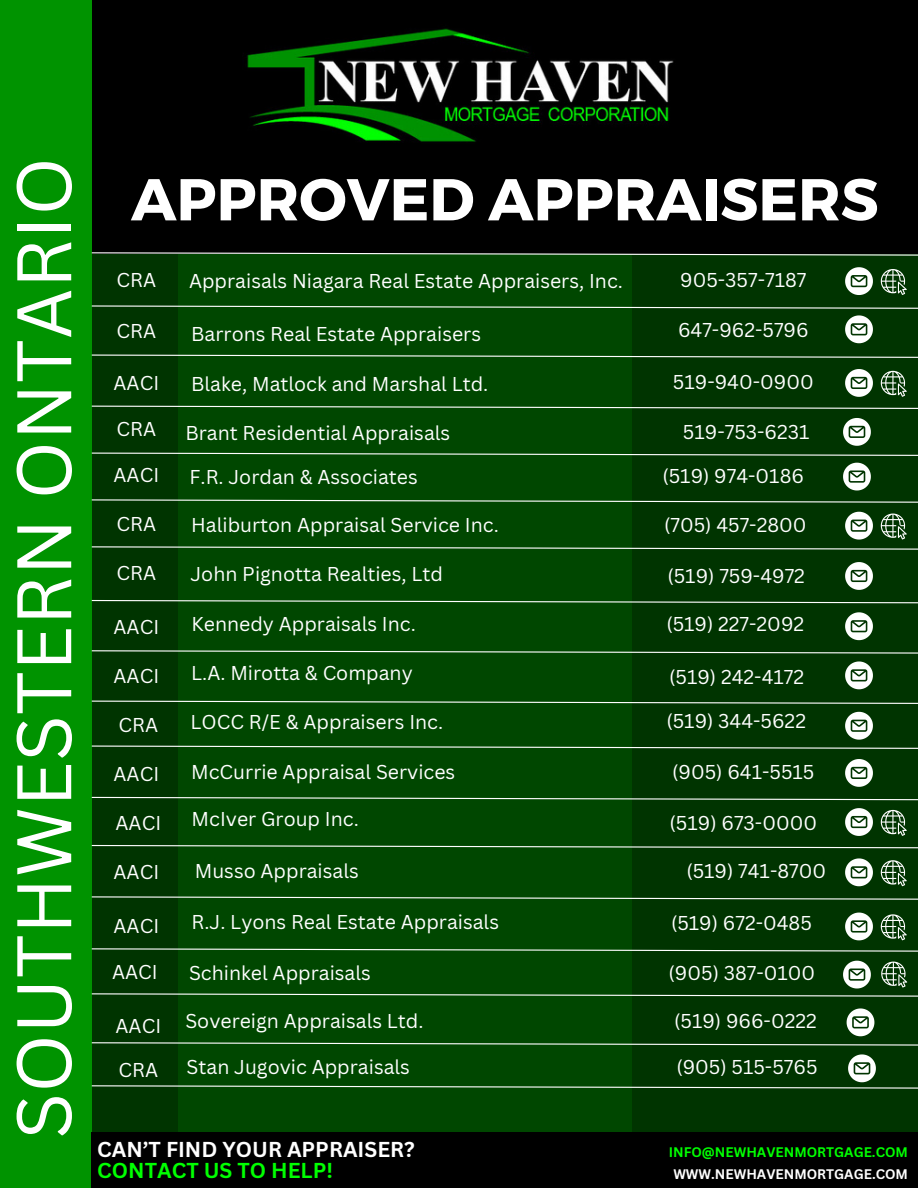
<style>
.page{position:relative;width:918px;height:1188px;background:#000}
.page>*{position:absolute;margin:0;border:0;box-sizing:border-box;transform-origin:0 0}
.t1{font:75.45px "Canva Sans";color:#fff}
.t2{font:700 58.95px "Montserrat";color:#fff}
.t3{font:700 21px/21.3px "Canva Sans";color:#fff}
.t4{font:19.5px "Canva Sans";color:#fff}
.t5{font:700 13.5px "Canva Sans";color:#00ff01}
.t6{font:700 13.5px "Canva Sans";color:#fff}
.s1{color:#00ff01}
</style>
<div class="page">
<img style="left:247px;top:28px;width:427px;height:114px">
<div style="left:0;top:0;width:92px;height:1188px;background:#009300"></div>
<div style="left:92px;top:254px;width:826px;height:933px;background:#003400"></div>
<div style="left:179px;top:254px;width:453px;height:878px;background:#004700"></div>
<svg style="left:91px;top:305px;width:827px;height:4px"></svg>
<svg style="left:91px;top:354px;width:827px;height:4px"></svg>
<svg style="left:91px;top:405px;width:827px;height:5px"></svg>
<svg style="left:91px;top:452px;width:827px;height:4px"></svg>
<svg style="left:845px;top:267px;width:28px;height:28px"></svg>
<svg style="left:881px;top:269px;width:26px;height:26px"></svg>
<div style="left:92px;top:1133px;width:826px;height:55px;background:#000"></div>
<svg style="left:91px;top:499px;width:827px;height:4px"></svg>
<svg style="left:845px;top:315px;width:28px;height:28px"></svg>
<svg style="left:845px;top:369px;width:28px;height:28px"></svg>
<svg style="left:881px;top:371px;width:26px;height:26px"></svg>
<svg style="left:91px;top:546px;width:827px;height:4px"></svg>
<svg style="left:845px;top:512px;width:28px;height:28px"></svg>
<svg style="left:881px;top:514px;width:26px;height:25px"></svg>
<svg style="left:91px;top:599px;width:827px;height:5px"></svg>
<svg style="left:845px;top:562px;width:28px;height:28px"></svg>
<svg style="left:91px;top:650px;width:827px;height:4px"></svg>
<svg style="left:845px;top:612px;width:28px;height:28px"></svg>
<svg style="left:91px;top:700px;width:827px;height:5px"></svg>
<svg style="left:845px;top:661px;width:28px;height:28px"></svg>
<svg style="left:91px;top:712px;width:827px;height:37px"></svg>
<svg style="left:91px;top:796px;width:827px;height:5px"></svg>
<svg style="left:845px;top:759px;width:28px;height:28px"></svg>
<svg style="left:91px;top:844px;width:827px;height:5px"></svg>
<svg style="left:845px;top:808px;width:28px;height:28px"></svg>
<svg style="left:881px;top:810px;width:26px;height:26px"></svg>
<svg style="left:91px;top:896px;width:827px;height:4px"></svg>
<svg style="left:845px;top:858px;width:28px;height:28px"></svg>
<svg style="left:881px;top:860px;width:26px;height:26px"></svg>
<svg style="left:91px;top:948px;width:827px;height:4px"></svg>
<svg style="left:845px;top:913px;width:28px;height:27px"></svg>
<svg style="left:881px;top:914px;width:26px;height:26px"></svg>
<svg style="left:91px;top:252px;width:827px;height:4px"></svg>
<svg style="left:91px;top:1042px;width:827px;height:4px"></svg>
<svg style="left:843px;top:418px;width:28px;height:28px"></svg>
<svg style="left:843px;top:463px;width:28px;height:27px"></svg>
<svg style="left:847px;top:1008px;width:27px;height:28px"></svg>
<svg style="left:91px;top:1054px;width:827px;height:35px"></svg>
<svg style="left:91px;top:961px;width:827px;height:36px"></svg>
<h2 class="t1" style="left:-9px;top:1139px;width:984px;rotate:-90deg">SOUTHWESTERN ONTARIO</h2>
<p class="t2" style="left:131px;top:161px;width:749px">APPROVED APPRAISERS</p>
<h4 class="t4" style="left:117px;top:267px;width:41px">CRA</h4>
<p class="t4" style="left:117px;top:318px;width:41px">CRA</p>
<h5 class="t4" style="left:114px;top:369px;width:47px">AACI</h5>
<h4 class="t4" style="left:117px;top:416px;width:41px">CRA</h4>
<p class="t4" style="left:114px;top:461px;width:47px">AACI</p>
<h5 class="t4" style="left:117px;top:511px;width:41px">CRA</h5>
<p class="t4" style="left:117px;top:560px;width:41px">CRA</p>
<h5 class="t4" style="left:114px;top:613px;width:47px">AACI</h5>
<h4 class="t4" style="left:114px;top:662px;width:47px">AACI</h4>
<p class="t4" style="left:119px;top:711px;width:41px">CRA</p>
<h4 class="t4" style="left:114px;top:760px;width:47px">AACI</h4>
<h5 class="t4" style="left:116px;top:809px;width:47px">AACI</h5>
<h5 class="t4" style="left:114px;top:858px;width:47px">AACI</h5>
<p class="t4" style="left:114px;top:913px;width:47px">AACI</p>
<h5 class="t4" style="left:189px;top:267px;width:435px">Appraisals Niagara Real Estate Appraisers, Inc.</h5>
<h5 class="t4" style="left:191px;top:320px;width:291px">Barrons Real Estate Appraisers</h5>
<h5 class="t4" style="left:678px;top:316px;width:132px">647-962-5796</h5>
<h5 class="t4" style="left:680px;top:267px;width:128px">905-357-7187</h5>
<h5 class="t4" style="left:191px;top:370px;width:299px">Blake, Matlock and Marshal Ltd.</h5>
<h5 class="t4" style="left:673px;top:368px;width:142px">519-940-0900</h5>
<h4 class="t4" style="left:185px;top:419px;width:266px">Brant Residential Appraisals</h4>
<p class="t4" style="left:683px;top:418px;width:128px">519-753-6231</p>
<h4 class="t4" style="left:190px;top:463px;width:230px">F.R. Jordan &amp; Associates</h4>
<h5 class="t4" style="left:662px;top:463px;width:143px">(519) 974-0186</h5>
<h5 class="t4" style="left:191px;top:511px;width:309px">Haliburton Appraisal Service Inc.</h5>
<h5 class="t4" style="left:191px;top:561px;width:254px">John Pignotta Realties, Ltd</h5>
<h5 class="t4" style="left:192px;top:610px;width:226px">Kennedy Appraisals Inc.</h5>
<h5 class="t4" style="left:191px;top:659px;width:223px">L.A. Mirotta &amp; Company</h5>
<h5 class="t4" style="left:191px;top:709px;width:254px">LOCC R/E &amp; Appraisers Inc.</h5>
<h5 class="t4" style="left:191px;top:758px;width:266px">McCurrie Appraisal Services</h5>
<h5 class="t4" style="left:192px;top:806px;width:169px">McIver Group Inc.</h5>
<h5 class="t4" style="left:195px;top:857px;width:166px">Musso Appraisals</h5>
<h5 class="t4" style="left:192px;top:908px;width:309px">R.J. Lyons Real Estate Appraisals</h5>
<h5 class="t4" style="left:664px;top:512px;width:144px">(705) 457-2800</h5>
<h5 class="t4" style="left:667px;top:562px;width:139px">(519) 759-4972</h5>
<p class="t4" style="left:666px;top:610px;width:139px">(519) 227-2092</p>
<p class="t4" style="left:669px;top:663px;width:136px">(519) 242-4172</p>
<h4 class="t4" style="left:666px;top:707px;width:141px">(519) 344-5622</h4>
<h5 class="t4" style="left:672px;top:758px;width:144px">(905) 641-5515</h5>
<p class="t4" style="left:670px;top:809px;width:149px">(519) 673-0000</p>
<h5 class="t4" style="left:686px;top:857px;width:141px">(519) 741-8700</h5>
<h4 class="t4" style="left:671px;top:910px;width:142px">(519) 672-0485</h4>
<p class="t4" style="left:112px;top:958px;width:47px">AACI</p>
<h5 class="t4" style="left:189px;top:959px;width:183px">Schinkel Appraisals</h5>
<h4 class="t4" style="left:669px;top:959px;width:148px">(905) 387-0100</h4>
<h4 class="t4" style="left:116px;top:1012px;width:47px">AACI</h4>
<p class="t4" style="left:119px;top:1056px;width:41px">CRA</p>
<p class="t4" style="left:185px;top:1007px;width:240px">Sovereign Appraisals Ltd.</p>
<h4 class="t4" style="left:674px;top:1007px;width:144px">(519) 966-0222</h4>
<h5 class="t4" style="left:187px;top:1053px;width:225px">Stan Jugovic Appraisals</h5>
<p class="t4" style="left:676px;top:1053px;width:143px">(905) 515-5765</p>
<h5 class="t3" style="left:97px;top:1138px;width:319px">CAN’T FIND YOUR APPRAISER?<br><span class="s1">CONTACT US TO HELP!</span></h5>
<p class="t5" style="left:669px;top:1143px;width:241px">INFO@NEWHAVENMORTGAGE.COM</p>
<p class="t6" style="left:673px;top:1165px;width:236px">WWW.NEWHAVENMORTGAGE.COM</p>
</div>
